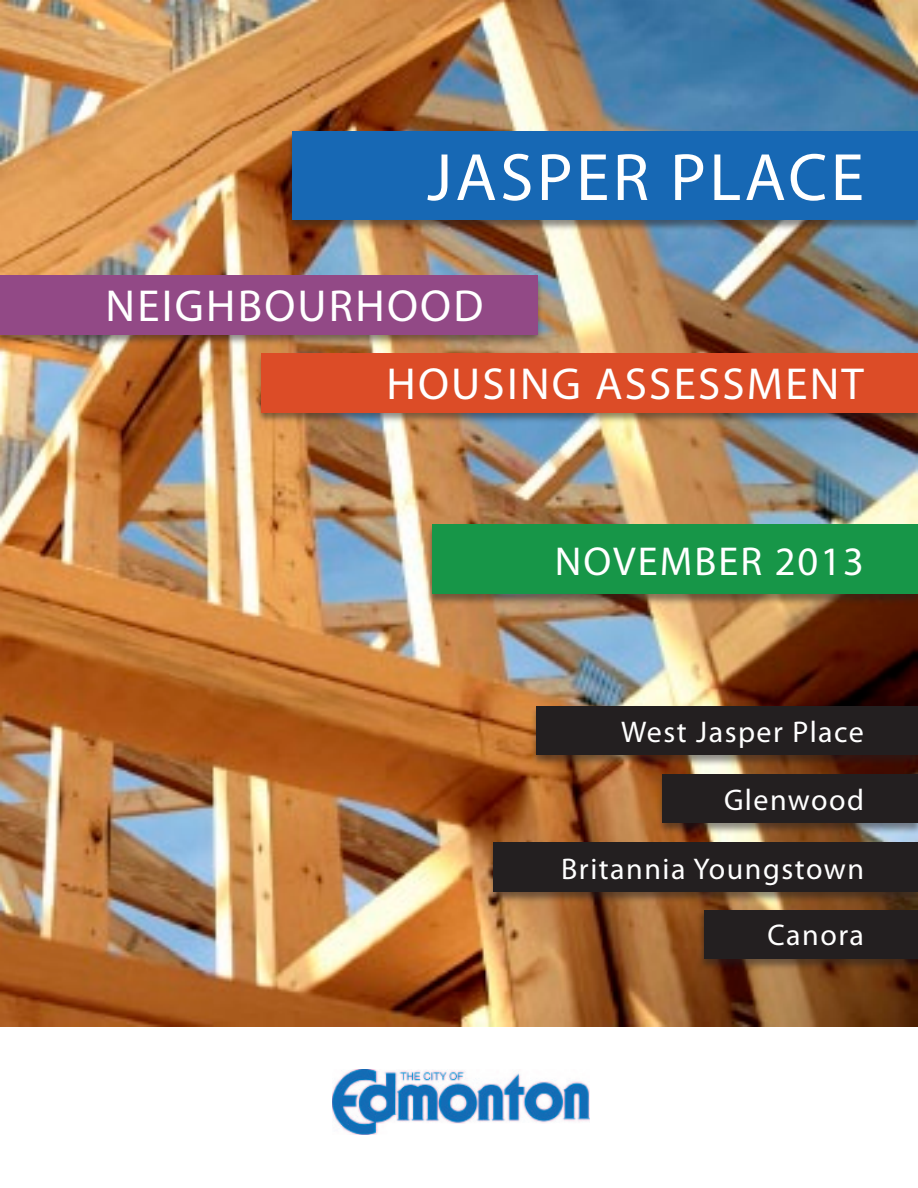
<style>
.page{position:relative;width:918px;height:1188px;background:#fff}
.page>*{position:absolute;margin:0;border:0;box-sizing:border-box;transform-origin:0 0}
.t1{font:67.5px "Myriad Pro";letter-spacing:.05em;color:#fff}
.t2{font:45px "Myriad Pro";letter-spacing:.05em;color:#fff}
.t3{font:40.5px "Myriad Pro";letter-spacing:.05em;color:#fff}
.t4{font:30px "Myriad Pro";letter-spacing:.05em;color:#fff}
</style>
<div class="page">
<img style="left:0;top:0;width:918px;height:1026px">
<div style="left:287px;top:131px;width:631px;height:101px;background:#231f20;opacity:.5"></div>
<div style="left:293px;top:131px;width:625px;height:89px;background:#1768b4"></div>
<div style="left:0;top:274px;width:544px;height:72px;background:#231f20;opacity:.5"></div>
<div style="left:0;top:275px;width:538px;height:59px;background:#924986"></div>
<div style="left:256px;top:352px;width:662px;height:72px;background:#231f20;opacity:.5"></div>
<div style="left:262px;top:353px;width:656px;height:59px;background:#dc4c27"></div>
<img style="left:332px;top:1070px;width:258px;height:65px">
<div style="left:530px;top:706px;width:388px;height:61px;background:#231f20;opacity:.5"></div>
<div style="left:536px;top:707px;width:382px;height:48px;background:#231f20"></div>
<div style="left:657px;top:774px;width:261px;height:61px;background:#231f20;opacity:.5"></div>
<div style="left:663px;top:775px;width:255px;height:48px;background:#231f20"></div>
<div style="left:487px;top:842px;width:431px;height:61px;background:#231f20;opacity:.5"></div>
<div style="left:494px;top:843px;width:424px;height:49px;background:#231f20"></div>
<div style="left:698px;top:910px;width:220px;height:61px;background:#231f20;opacity:.5"></div>
<div style="left:704px;top:911px;width:214px;height:48px;background:#231f20"></div>
<div style="left:426px;top:524px;width:492px;height:82px;background:#231f20;opacity:.5"></div>
<div style="left:432px;top:525px;width:486px;height:69px;background:#179648"></div>
<p class="t1" style="left:427px;top:136px;width:438px">JASPER PLACE</p>
<p class="t2" style="left:106px;top:278px;width:379px">NEIGHBOURHOOD</p>
<p class="t2" style="left:386px;top:356px;width:479px">HOUSING ASSESSMENT</p>
<p class="t3" style="left:555px;top:536px;width:311px">NOVEMBER 2013</p>
<p class="t4" style="left:621px;top:713px;width:244px">West Jasper Place</p>
<p class="t4" style="left:724px;top:781px;width:141px">Glenwood</p>
<p class="t4" style="left:561px;top:850px;width:304px">Britannia Youngstown</p>
<p class="t4" style="left:768px;top:917px;width:98px">Canora</p>
</div>
